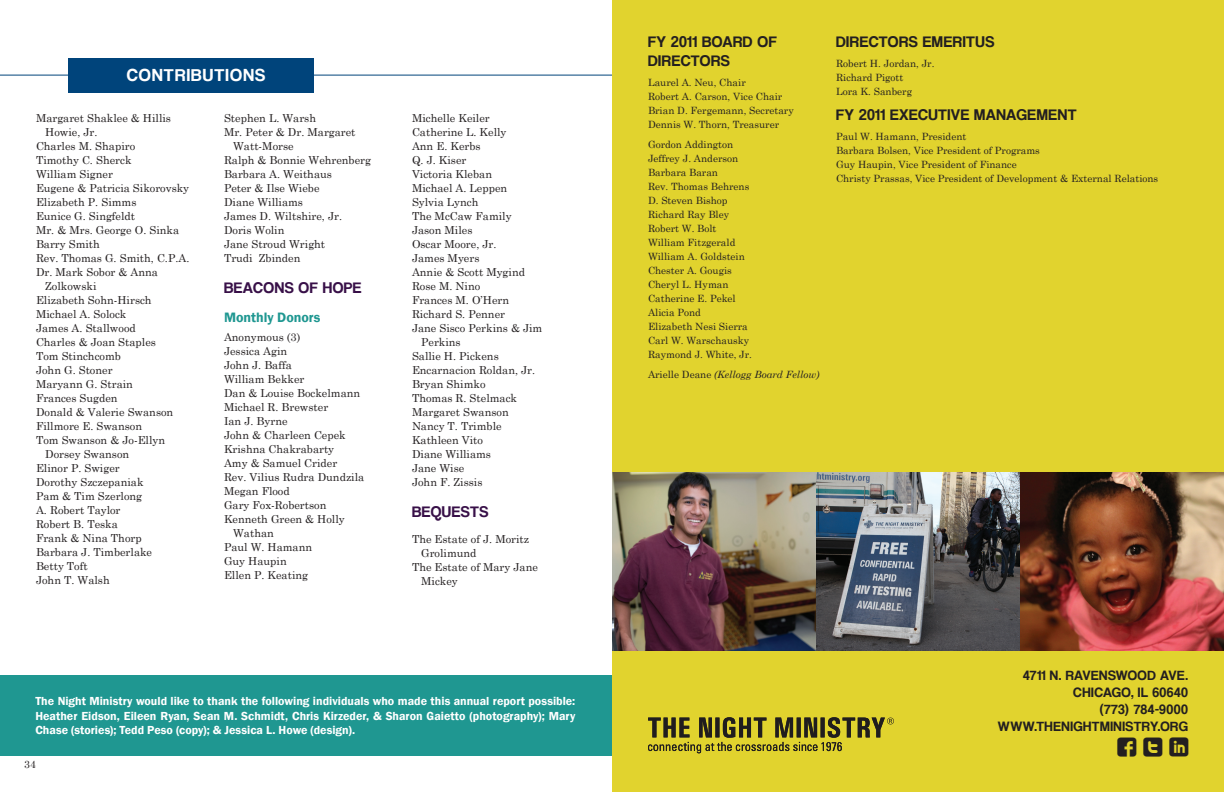
<style>
.page{position:relative;width:1224px;height:792px;background:#fff}
.page>*{position:absolute;margin:0;border:0;box-sizing:border-box;transform-origin:0 0}
.t1{font:18px "Coolvetica Rg";letter-spacing:.07em;color:#fff}
.t2{font:16px "Coolvetica Rg";letter-spacing:.035em;color:#231f20}
.t3{font:16px "Coolvetica Rg";color:#381048}
.t4{font:14px/16.8px "Coolvetica Rg";letter-spacing:.035em;color:#231f20;text-align:right}
.t5{font:600 14px "Franklin Gothic";color:#1f9791}
.t6{font:600 12px/14.4px "Franklin Gothic";color:#fff;text-align:justify}
.t7{font:11px "Century Schoolbook";color:#231f20}
.t8{font:10.5px "Century Schoolbook";color:#231f20}
.t9{font:10px/14px "Century Schoolbook";color:#231f20}
.t10{font:italic 10px "Century Schoolbook";color:#231f20}
.s1{font-style:normal}
</style>
<div class="page">
<hr style="left:0;top:75px;width:612px;height:1px;background:#00447b">
<div style="left:68px;top:58px;width:246px;height:34px;background:#00447b"></div>
<div style="left:0;top:675px;width:612px;height:81px;background:#1f9791"></div>
<div style="left:612px;top:0;width:612px;height:792px;background:#e1d32e"></div>
<svg style="left:648px;top:717px;width:246px;height:36px"></svg>
<img style="left:612px;top:473px;width:612px;height:177px">
<h1 class="t1" style="left:127px;top:64px;width:140px">CONTRIBUTIONS</h1>
<p class="t7" style="left:36px;top:109px;width:137px">Margaret Shaklee &amp; Hillis</p>
<p class="t7" style="left:45px;top:123px;width:54px">Howie, Jr.</p>
<p class="t7" style="left:36px;top:137px;width:101px">Charles M. Shapiro</p>
<p class="t7" style="left:36px;top:151px;width:97px">Timothy C. Sherck</p>
<p class="t7" style="left:36px;top:165px;width:79px">William Signer</p>
<p class="t7" style="left:36px;top:179px;width:155px">Eugene &amp; Patricia Sikorovsky</p>
<p class="t7" style="left:36px;top:193px;width:102px">Elizabeth P. Simms</p>
<p class="t7" style="left:36px;top:207px;width:101px">Eunice G. Singfeldt</p>
<p class="t7" style="left:36px;top:221px;width:145px">Mr. &amp; Mrs. George O. Sinka</p>
<p class="t7" style="left:36px;top:235px;width:65px">Barry Smith</p>
<p class="t7" style="left:36px;top:249px;width:155px">Rev. Thomas G. Smith, C.P.A.</p>
<p class="t7" style="left:36px;top:263px;width:124px">Dr. Mark Sobor &amp; Anna</p>
<p class="t7" style="left:45px;top:277px;width:53px">Zolkowski</p>
<p class="t7" style="left:36px;top:291px;width:117px">Elizabeth Sohn-Hirsch</p>
<p class="t7" style="left:36px;top:305px;width:92px">Michael A. Solock</p>
<p class="t7" style="left:36px;top:319px;width:101px">James A. Stallwood</p>
<p class="t7" style="left:36px;top:333px;width:122px">Charles &amp; Joan Staples</p>
<p class="t7" style="left:36px;top:347px;width:86px">Tom Stinchcomb</p>
<p class="t7" style="left:36px;top:361px;width:78px">John G. Stoner</p>
<p class="t7" style="left:36px;top:375px;width:98px">Maryann G. Strain</p>
<p class="t7" style="left:36px;top:389px;width:83px">Frances Sugden</p>
<p class="t7" style="left:36px;top:403px;width:139px">Donald &amp; Valerie Swanson</p>
<p class="t7" style="left:36px;top:417px;width:108px">Fillmore E. Swanson</p>
<p class="t7" style="left:36px;top:431px;width:131px">Tom Swanson &amp; Jo-Ellyn</p>
<p class="t7" style="left:45px;top:445px;width:86px">Dorsey Swanson</p>
<p class="t7" style="left:36px;top:459px;width:85px">Elinor P. Swiger</p>
<p class="t7" style="left:36px;top:473px;width:109px">Dorothy Szczepaniak</p>
<p class="t7" style="left:36px;top:487px;width:108px">Pam &amp; Tim Szerlong</p>
<p class="t7" style="left:36px;top:501px;width:86px">A. Robert Taylor</p>
<p class="t7" style="left:36px;top:515px;width:83px">Robert B. Teska</p>
<p class="t7" style="left:36px;top:529px;width:107px">Frank &amp; Nina Thorp</p>
<p class="t7" style="left:36px;top:543px;width:118px">Barbara J. Timberlake</p>
<p class="t7" style="left:36px;top:557px;width:53px">Betty Toft</p>
<p class="t7" style="left:36px;top:571px;width:75px">John T. Walsh</p>
<p class="t7" style="left:224px;top:109px;width:94px">Stephen L. Warsh</p>
<p class="t7" style="left:224px;top:123px;width:133px">Mr. Peter &amp; Dr. Margaret</p>
<p class="t7" style="left:233px;top:137px;width:62px">Watt-Morse</p>
<p class="t7" style="left:224px;top:151px;width:149px">Ralph &amp; Bonnie Wehrenberg</p>
<p class="t7" style="left:224px;top:165px;width:109px">Barbara A. Weithaus</p>
<p class="t7" style="left:224px;top:179px;width:97px">Peter &amp; Ilse Wiebe</p>
<p class="t7" style="left:224px;top:193px;width:81px">Diane Williams</p>
<p class="t7" style="left:224px;top:207px;width:120px">James D. Wiltshire, Jr.</p>
<p class="t7" style="left:224px;top:221px;width:62px">Doris Wolin</p>
<p class="t7" style="left:224px;top:235px;width:103px">Jane Stroud Wright</p>
<p class="t7" style="left:224px;top:249px;width:78px">Trudi Zbinden</p>
<h2 class="t3" style="left:224px;top:279px;width:11px">BEACONS</h2>
<h2 class="t3" style="left:299px;top:279px;width:45px">OF HOPE</h2>
<p class="t5" style="left:224px;top:309px;width:98px">Monthly Donors</p>
<p class="t7" style="left:224px;top:328px;width:78px">Anonymous (3)</p>
<p class="t7" style="left:224px;top:342px;width:65px">Jessica Agin</p>
<p class="t7" style="left:224px;top:356px;width:69px">John J. Baffa</p>
<p class="t7" style="left:224px;top:370px;width:82px">William Bekker</p>
<p class="t7" style="left:224px;top:384px;width:138px">Dan &amp; Louise Bockelmann</p>
<p class="t7" style="left:224px;top:398px;width:106px">Michael R. Brewster</p>
<p class="t7" style="left:224px;top:412px;width:65px">Ian J. Byrne</p>
<p class="t7" style="left:224px;top:426px;width:123px">John &amp; Charleen Cepek</p>
<p class="t7" style="left:224px;top:440px;width:112px">Krishna Chakrabarty</p>
<p class="t7" style="left:224px;top:454px;width:115px">Amy &amp; Samuel Crider</p>
<p class="t7" style="left:224px;top:468px;width:142px">Rev. Vilius Rudra Dundzila</p>
<p class="t7" style="left:224px;top:482px;width:67px">Megan Flood</p>
<p class="t7" style="left:224px;top:496px;width:104px">Gary Fox-Robertson</p>
<p class="t7" style="left:224px;top:510px;width:122px">Kenneth Green &amp; Holly</p>
<p class="t7" style="left:233px;top:524px;width:42px">Wathan</p>
<p class="t7" style="left:224px;top:538px;width:90px">Paul W. Hamann</p>
<p class="t7" style="left:224px;top:552px;width:64px">Guy Haupin</p>
<p class="t7" style="left:224px;top:566px;width:86px">Ellen P. Keating</p>
<p class="t7" style="left:412px;top:109px;width:79px">Michelle Keiler</p>
<p class="t7" style="left:412px;top:123px;width:96px">Catherine L. Kelly</p>
<p class="t7" style="left:412px;top:137px;width:70px">Ann E. Kerbs</p>
<p class="t7" style="left:412px;top:151px;width:56px">Q. J. Kiser</p>
<p class="t7" style="left:412px;top:165px;width:82px">Victoria Kleban</p>
<p class="t7" style="left:412px;top:179px;width:97px">Michael A. Leppen</p>
<p class="t7" style="left:412px;top:193px;width:68px">Sylvia Lynch</p>
<p class="t7" style="left:412px;top:207px;width:101px">The McCaw Family</p>
<p class="t7" style="left:412px;top:221px;width:62px">Jason Miles</p>
<p class="t7" style="left:412px;top:235px;width:86px">Oscar Moore, Jr.</p>
<p class="t7" style="left:412px;top:249px;width:69px">James Myers</p>
<p class="t7" style="left:412px;top:263px;width:115px">Annie &amp; Scott Mygind</p>
<p class="t7" style="left:412px;top:277px;width:70px">Rose M. Nino</p>
<p class="t7" style="left:412px;top:291px;width:99px">Frances M. O’Hern</p>
<p class="t7" style="left:412px;top:305px;width:95px">Richard S. Penner</p>
<p class="t7" style="left:412px;top:319px;width:132px">Jane Sisco Perkins &amp; Jim</p>
<p class="t7" style="left:421px;top:333px;width:41px">Perkins</p>
<p class="t7" style="left:412px;top:347px;width:88px">Sallie H. Pickens</p>
<p class="t7" style="left:412px;top:361px;width:125px">Encarnacion Roldan, Jr.</p>
<p class="t7" style="left:412px;top:375px;width:75px">Bryan Shimko</p>
<p class="t7" style="left:412px;top:389px;width:107px">Thomas R. Stelmack</p>
<p class="t7" style="left:412px;top:403px;width:98px">Margaret Swanson</p>
<p class="t7" style="left:412px;top:417px;width:91px">Nancy T. Trimble</p>
<p class="t7" style="left:412px;top:431px;width:73px">Kathleen Vito</p>
<p class="t7" style="left:412px;top:445px;width:81px">Diane Williams</p>
<p class="t7" style="left:412px;top:459px;width:54px">Jane Wise</p>
<p class="t7" style="left:412px;top:473px;width:72px">John F. Zissis</p>
<h2 class="t3" style="left:412px;top:503px;width:41px">BEQUESTS</h2>
<p class="t7" style="left:412px;top:530px;width:119px">The Estate of J. Moritz</p>
<p class="t7" style="left:421px;top:544px;width:57px">Grolimund</p>
<p class="t7" style="left:412px;top:558px;width:127px">The Estate of Mary Jane</p>
<p class="t7" style="left:421px;top:572px;width:38px">Mickey</p>
<p class="t6" style="left:35px;top:694px;width:542px">The Night Ministry would like to thank the following individuals who made this annual report possible:<br>Heather Eidson, Eileen Ryan, Sean M. Schmidt, Chris Kirzeder, &amp; Sharon Gaietto (photography); Mary Chase (stories); Tedd Peso (copy); &amp; Jessica L. Howe (design).</p>
<p class="t8" style="left:24px;top:755px;width:13px">34</p>
<h2 class="t2" style="left:648px;top:32px;width:66px">FY 2011 BOARD</h2>
<h2 class="t2" style="left:758px;top:32px;width:11px">OF</h2>
<h2 class="t2" style="left:648px;top:52px;width:21px">DIRECTORS</h2>
<p class="t9" style="left:648px;top:75px;width:147px">Laurel A. Neu, Chair<br>Robert A. Carson, Vice Chair<br>Brian D. Fergemann, Secretary<br>Dennis W. Thorn, Treasurer</p>
<p class="t9" style="left:648px;top:137px;width:106px">Gordon Addington<br>Jeffrey J. Anderson<br>Barbara Baran<br>Rev. Thomas Behrens<br>D. Steven Bishop<br>Richard Ray Bley<br>Robert W. Bolt<br>William Fitzgerald<br>William A. Goldstein<br>Chester A. Gougis<br>Cheryl L. Hyman<br>Catherine E. Pekel<br>Alicia Pond<br>Elizabeth Nesi Sierra<br>Carl W. Warschausky<br>Raymond J. White, Jr.</p>
<p class="t10" style="left:648px;top:367px;width:173px"><span class="s1">Arielle Deane</span> (Kellogg Board Fellow)</p>
<h2 class="t2" style="left:836px;top:32px;width:21px">DIRECTORS</h2>
<h2 class="t2" style="left:923px;top:32px;width:20px">EMERITUS</h2>
<p class="t9" style="left:836px;top:56px;width:100px">Robert H. Jordan, Jr.<br>Richard Pigott<br>Lora K. Sanberg</p>
<h2 class="t2" style="left:836px;top:106px;width:73px">FY 2011 EXECUTI</h2>
<h2 class="t2" style="left:951px;top:106px;width:46px">VE MANAGEMENT</h2>
<p class="t9" style="left:836px;top:129px;width:324px">Paul W. Hamann, President<br>Barbara Bolsen, Vice President of Programs<br>Guy Haupin, Vice President of Finance<br>Christy Prassas, Vice President of Development &amp; External Relations</p>
<p class="t4" style="left:1023px;top:667px;width:79px">4711 N. RAVENSWOOD</p>
<p class="t4" style="left:1160px;top:667px;width:29px">AVE.</p>
<p class="t4" style="left:1073px;top:684px;width:19px">CHICAGO</p>
<p class="t4" style="left:1099px;top:684px;width:90px">, IL 60640 (773) 784-9000</p>
<p class="t4" style="left:998px;top:717px;width:14px">WWW</p>
<p class="t4" style="left:1035px;top:717px;width:11px">.THENIGHTMINISTRY</p>
<p class="t4" style="left:1158px;top:717px;width:13px">.ORG</p>
</div>
